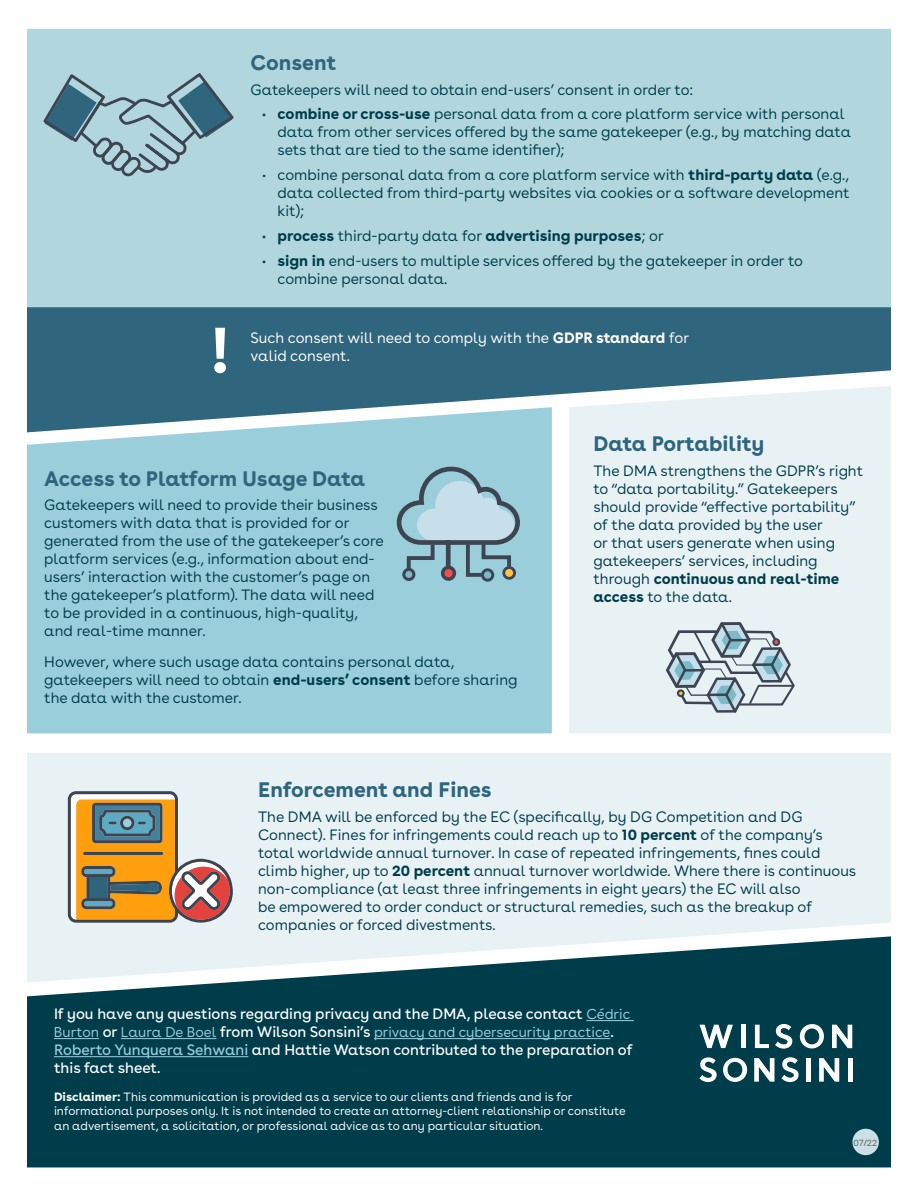
<style>
.page{position:relative;width:918px;height:1188px;background:#fff}
.page>*{position:absolute;margin:0;border:0;box-sizing:border-box;transform-origin:0 0}
.t1{font:700 63px "Buenos Aires";color:#fff}
.t2{font:700 21px "Buenos Aires";color:#2f657d}
.t3{font:15px/18px "Buenos Aires";color:#003d4b}
.t4{font:15px/18px "Buenos Aires";color:#fff}
.t5{font:15px/18px "Buenos Aires";color:#fff}
.t6{font:700 15px "Buenos Aires";color:#003d4b}
.t7{font:14.25px "Buenos Aires";color:#9bcedb}
.t8{font:12px/14.4px "Buenos Aires";color:#fff}
.t9{font:9px "Buenos Aires";color:#58595b}
.s1{font-weight:700}
.s2{font-weight:400}
.s3{font-size:14.25px;color:#9bcedb}
.s4{font-size:15px;color:#fff}
.s5{color:#9bcedb}
</style>
<div class="page">
<div style="left:27px;top:29px;width:864px;height:278px;background:#b1d6dd"></div>
<div style="left:27px;top:982px;width:864px;height:185px;background:#003d4b"></div>
<svg style="left:27px;top:753px;width:864px;height:229px;background:#d5e3e7"></svg>
<div style="left:27px;top:432px;width:525px;height:301px;background:#9bcedb"></div>
<div style="left:569px;top:432px;width:322px;height:301px;background:#e8f2f5"></div>
<hr style="left:586px;top:1020px;width:48px;height:1px;background:#9bcedb">
<hr style="left:54px;top:1038px;width:45px;height:1px;background:#9bcedb">
<hr style="left:121px;top:1038px;width:95px;height:1px;background:#9bcedb">
<hr style="left:374px;top:1038px;width:236px;height:1px;background:#9bcedb">
<hr style="left:54px;top:1056px;width:194px;height:1px;background:#9bcedb">
<svg style="left:700px;top:1025px;width:33px;height:23px"></svg>
<div style="left:741px;top:1025px;width:5px;height:23px;background:#fff"></div>
<svg style="left:755px;top:1025px;width:14px;height:23px"></svg>
<svg style="left:775px;top:1024px;width:17px;height:25px"></svg>
<svg style="left:800px;top:1024px;width:24px;height:24px"></svg>
<svg style="left:832px;top:1025px;width:20px;height:23px"></svg>
<svg style="left:699px;top:1057px;width:18px;height:25px"></svg>
<svg style="left:723px;top:1058px;width:24px;height:24px"></svg>
<svg style="left:754px;top:1058px;width:20px;height:24px"></svg>
<svg style="left:781px;top:1057px;width:18px;height:25px"></svg>
<div style="left:806px;top:1058px;width:5px;height:24px;background:#fff"></div>
<svg style="left:819px;top:1058px;width:20px;height:24px"></svg>
<hr style="left:848px;top:1058px;width:4px;height:24px;background:#fff">
<svg style="left:41px;top:71px;width:195px;height:109px;background:#92b6bf"></svg>
<div style="left:402px;top:568px;width:13px;height:13px;border:3px solid #3d4552;border-radius:50%"></div>
<div style="left:441px;top:566px;width:15px;height:15px;border:4px solid #3d4552;border-radius:50%"></div>
<div style="left:502px;top:566px;width:14px;height:14px;border:3px solid #3d4552;border-radius:50%"></div>
<div style="left:481px;top:568px;width:13px;height:14px;border:3px solid #3d4552;border-radius:50%"></div>
<svg style="left:394px;top:464px;width:128px;height:115px;background:#97bac6"></svg>
<svg style="left:68px;top:788px;width:166px;height:135px;background:#bba17b"></svg>
<svg style="left:666px;top:622px;width:130px;height:91px;background:#b4c3ca"></svg>
<svg style="left:27px;top:307px;width:864px;height:125px;background:#5a8699"></svg>
<div style="left:852px;top:1129px;width:27px;height:26px;background:#cbe0e5;border-radius:50%"></div>
<h1 class="t1" style="left:208px;top:297px;width:25px">!</h1>
<h2 class="t2" style="left:251px;top:45px;width:87px">Consent</h2>
<p class="t3" style="left:251px;top:79px;width:444px">Gatekeepers will need to obtain end-users’ consent in order to:</p>
<p class="t3" style="left:278px;top:104px;width:575px;text-indent:-15px"><span class="s1">• combine or cross-use</span> personal data from a core platform service with personal data from other services offered by the same gatekeeper (e.g., by matching data sets that are tied to the same identifier);</p>
<p class="t3" style="left:278px;top:165px;width:574px;text-align:justify;text-indent:-15px">• combine personal data from a core platform service with <span class="s1">third-party data</span> (e.g., data collected from third-party websites via cookies or a software development kit);</p>
<p class="t6" style="left:263px;top:223px;width:403px">• process <span class="s2">third-party data for</span> advertising purposes<span class="s2">; or</span></p>
<p class="t3" style="left:278px;top:250px;width:527px;text-indent:-15px"><span class="s1">• sign in</span> end-users to multiple services offered by the gatekeeper in order to combine personal data.</p>
<p class="t5" style="left:251px;top:327px;width:440px">Such consent will need to comply with the <span class="s1">GDPR standard</span> for valid consent.</p>
<h2 class="t2" style="left:44px;top:460px;width:323px">Access to Platform Usage Data</h2>
<p class="t3" style="left:44px;top:495px;width:341px">Gatekeepers will need to provide their business customers with data that is provided for or generated from the use of the gatekeeper’s core platform services (e.g., information about end&shy;users’ interaction with the customer’s page on the gatekeeper’s platform). The data will need to be provided in a continuous, high-quality, and real-time manner.</p>
<p class="t3" style="left:44px;top:652px;width:475px">However, where such usage data contains personal data, gatekeepers will need to obtain <span class="s1">end-users’ consent</span> before sharing the data with the customer.</p>
<h2 class="t2" style="left:593px;top:426px;width:172px">Data Portability</h2>
<p class="t3" style="left:593px;top:460px;width:271px">The DMA strengthens the GDPR’s right to “data portability.” Gatekeepers should provide “effective portability” of the data provided by the user<br>or that users generate when using gatekeepers’ services, including through <span class="s1">continuous and real-time access</span> to the data.</p>
<h2 class="t2" style="left:258px;top:772px;width:235px">Enforcement and Fines</h2>
<p class="t3" style="left:258px;top:807px;width:600px">The DMA will be enforced by the EC (specifically, by DG Competition and DG Connect). Fines for infringements could reach up to <span class="s1">10 percent</span> of the company’s total worldwide annual turnover. In case of repeated infringements, fines could climb higher, up to <span class="s1">20 percent</span> annual turnover worldwide. Where there is continuous non-compliance (at least three infringements in eight years) the EC will also<br>be empowered to order conduct or structural remedies, such as the breakup of companies or forced divestments.</p>
<p class="t4" style="left:54px;top:1004px;width:578px">If you have any questions regarding privacy and the DMA, please contact <span class="s3">Cédric</span></p>
<p class="t7" style="left:54px;top:1021px;width:561px">Burton <span class="s4">or</span> Laura De Boel <span class="s4">from Wilson Sonsini’s</span> privacy and cybersecurity practice<span class="s4">.</span></p>
<p class="t4" style="left:54px;top:1040px;width:580px"><span class="s5">Roberto Yunquera Sehwani</span> and Hattie Watson contributed to the preparation of this fact sheet.</p>
<p class="t8" style="left:54px;top:1089px;width:573px"><span class="s1">Disclaimer:</span> This communication is provided as a service to our clients and friends and is for informational purposes only. It is not intended to create an attorney-client relationship or constitute an advertisement, a solicitation, or professional advice as to any particular situation.</p>
<p class="t9" style="left:854px;top:1135px;width:25px">07/22</p>
</div>
